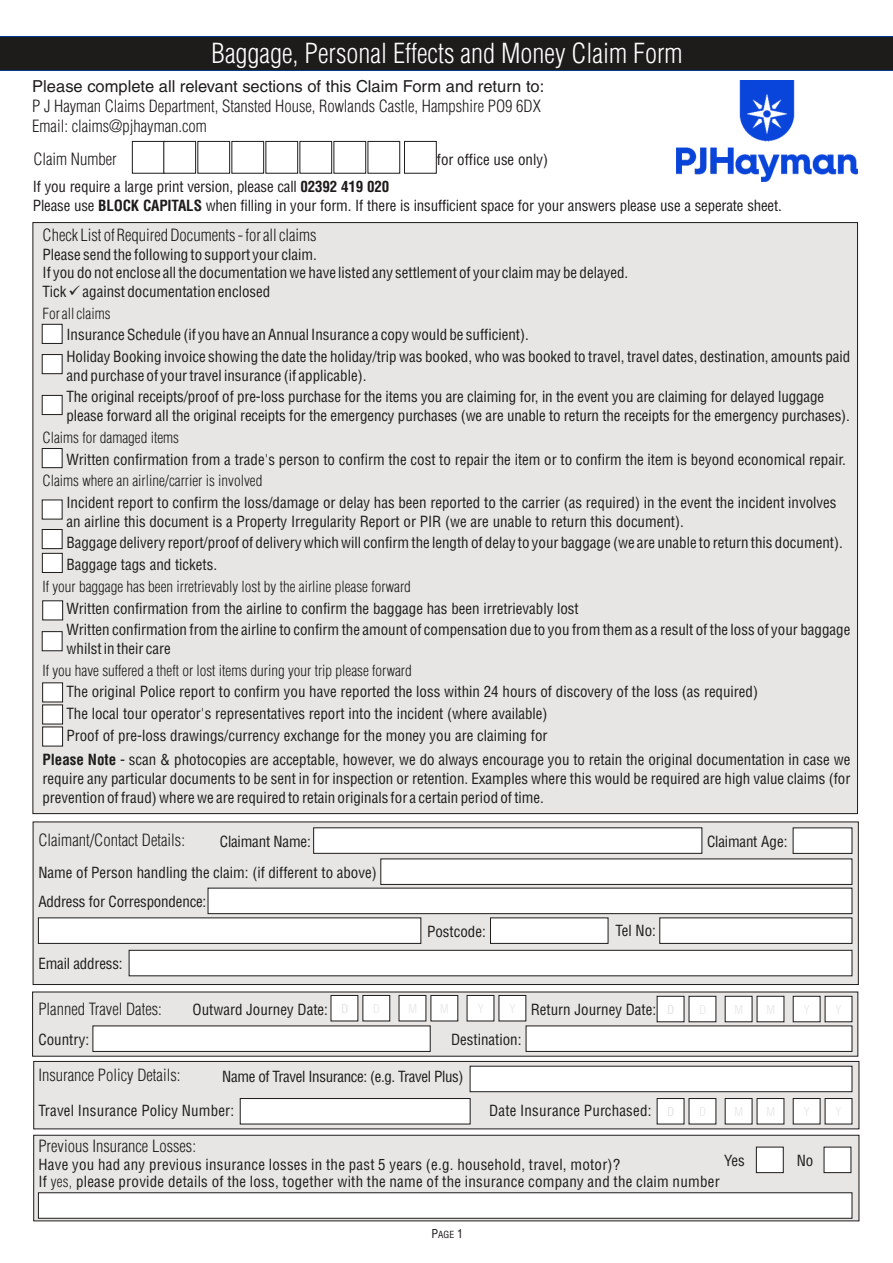
<style>
.page{position:relative;width:893px;height:1263px;background:#fff}
.page>*{position:absolute;margin:0;border:0;box-sizing:border-box;transform-origin:0 0}
.t1{font:300 condensed 27px "Helvetica";color:#fff}
.t2{font:300 condensed 16.5px/20.4px "Helvetica";color:#1e1c1b}
.t3{font:16.5px "Helvetica CE";color:#1e1c1b}
.t4{font:condensed 15px/18.6px "Helvetica CE";color:#1e1c1b}
.t5{font:300 condensed 15px "Helvetica";color:#1e1c1b}
.t6{font:condensed 15px "Helvetica CE";letter-spacing:-.025em;color:#1e1c1b}
.t7{font:300 condensed 12px "Helvetica";color:#e8e5e5}
.t8{font:condensed 9.6px "Helvetica CE";color:#1e1c1b}
.s1{font-weight:700}
.s2{font-family:"Helvetica";font-weight:300}
.s3{font-size:12px}
</style>
<div class="page">
<div style="left:32px;top:222px;width:826px;height:592px;background:#e8e5e5"></div>
<div style="left:0;top:36px;width:893px;height:35px;background:#1e1c1b"></div>
<svg style="left:132px;top:141px;width:305px;height:33px"></svg>
<svg style="left:42px;top:324px;width:20px;height:20px"></svg>
<svg style="left:42px;top:354px;width:20px;height:20px"></svg>
<svg style="left:42px;top:395px;width:20px;height:20px"></svg>
<svg style="left:42px;top:448px;width:20px;height:20px"></svg>
<svg style="left:42px;top:500px;width:20px;height:19px"></svg>
<svg style="left:42px;top:529px;width:21px;height:44px"></svg>
<svg style="left:42px;top:600px;width:21px;height:20px"></svg>
<svg style="left:42px;top:631px;width:20px;height:20px"></svg>
<svg style="left:42px;top:682px;width:21px;height:64px"></svg>
<svg style="left:32px;top:821px;width:827px;height:164px;background:#d1cfce"></svg>
<svg style="left:129px;top:950px;width:723px;height:26px"></svg>
<svg style="left:38px;top:827px;width:814px;height:117px"></svg>
<svg style="left:32px;top:991px;width:827px;height:66px;background:#c9c6c6"></svg>
<svg style="left:33px;top:1061px;width:827px;height:69px;background:#cbc8c8"></svg>
<svg style="left:93px;top:995px;width:365px;height:57px"></svg>
<svg style="left:113px;top:1066px;width:739px;height:58px"></svg>
<svg style="left:467px;top:995px;width:385px;height:57px"></svg>
<svg style="left:33px;top:1134px;width:827px;height:87px;background:#dfdcdc"></svg>
<svg style="left:38px;top:1192px;width:814px;height:26px"></svg>
<svg style="left:824px;top:1147px;width:27px;height:26px"></svg>
<svg style="left:756px;top:1147px;width:28px;height:26px"></svg>
<img style="left:677px;top:80px;width:180px;height:102px">
<h1 class="t1" style="left:212px;top:42px;width:472px">Baggage, Personal Effects and Money Claim Form</h1>
<p class="t3" style="left:32px;top:79px;width:514px">Please complete all relevant sections of this Claim Form and return to:</p>
<p class="t2" style="left:32px;top:97px;width:510px">P J Hayman Claims Department, Stansted House, Rowlands Castle, Hampshire PO9 6DX<br>Email: claims@pjhayman.com</p>
<p class="t2" style="left:33px;top:150px;width:85px">Claim Number</p>
<p class="t4" style="left:432px;top:151px;width:118px">(for office use only)</p>
<p class="t4" style="left:33px;top:179px;width:751px">If you require a large print version, please call <span class="s1">02392 419 020<br></span>Please use <span class="s1">BLOCK CAPITALS</span> when filling in your form. If there is insufficient space for your answers please use a seperate sheet.</p>
<p class="t2" style="left:43px;top:226px;width:276px">Check List of Required Documents - for all claims</p>
<p class="t4" style="left:42px;top:247px;width:587px">Please send the following to support your claim.<br>If you do not enclose all the documentation we have listed any settlement of your claim may be delayed.<br>Tick ✓against documentation enclosed</p>
<p class="t5" style="left:42px;top:307px;width:70px">For all claims</p>
<p class="t4" style="left:66px;top:326px;width:785px;line-height:21.8px">Insurance Schedule (if you have an Annual Insurance a copy would be sufficient).<br>Holiday Booking invoice showing the date the holiday/trip was booked, who was booked to travel, travel dates, destination, amounts paid</p>
<p class="t4" style="left:66px;top:366px;width:759px;line-height:21.8px">and purchase of your travel insurance (if applicable).<br>The original receipts/proof of pre-loss purchase for the items you are claiming for, in the event you are claiming for delayed luggage</p>
<p class="t4" style="left:67px;top:408px;width:785px">please forward all the original receipts for the emergency purchases (we are unable to return the receipts for the emergency purchases).</p>
<p class="t5" style="left:42px;top:431px;width:138px">Claims for damaged items</p>
<p class="t4" style="left:66px;top:451px;width:781px">Written confirmation from a trade's person to confirm the cost to repair the item or to confirm the item is beyond economical repair.</p>
<p class="t5" style="left:42px;top:475px;width:221px">Claims where an airline/carrier is involved</p>
<p class="t4" style="left:66px;top:495px;width:772px">Incident report to confirm the loss/damage or delay has been reported to the carrier (as required) in the event the incident involves an airline this document is a Property Irregularity Report or PIR (we are unable to return this document).</p>
<p class="t4" style="left:66px;top:534px;width:778px;line-height:21.8px">Baggage delivery report/proof of delivery which will confirm the length of delay to your baggage (we are unable to return this document).<br>Baggage tags and tickets.</p>
<p class="t5" style="left:42px;top:580px;width:370px">If your baggage has been irretrievably lost by the airline please forward</p>
<p class="t4" style="left:66px;top:599px;width:785px;line-height:21.8px">Written confirmation from the airline to confirm the baggage has been irretrievably lost<br>Written confirmation from the airline to confirm the amount of compensation due to you from them as a result of the loss of your baggage</p>
<p class="t4" style="left:67px;top:641px;width:106px">whilst in their care</p>
<p class="t5" style="left:42px;top:664px;width:371px">If you have suffered a theft or lost items during your trip please forward</p>
<p class="t4" style="left:66px;top:683px;width:693px;line-height:21.8px">The original Police report to confirm you have reported the loss within 24 hours of discovery of the loss (as required)<br>The local tour operator's representatives report into the incident (where available)<br>Proof of pre-loss drawings/currency exchange for the money you are claiming for</p>
<p class="t4" style="left:42px;top:752px;width:809px;text-align:justify"><span class="s1">Please Note</span> - scan &amp; photocopies are acceptable, however, we do always encourage you to retain the original documentation in case we require any particular documents to be sent in for inspection or retention. Examples where this would be required are high value claims (for prevention of fraud) where we are required to retain originals for a certain period of time.</p>
<p class="t2" style="left:38px;top:832px;width:148px">Claimant/Contact Details:</p>
<p class="t4" style="left:220px;top:834px;width:92px">Claimant Name:</p>
<p class="t4" style="left:38px;top:865px;width:340px">Name of Person handling the claim: (if different to above)</p>
<p class="t4" style="left:38px;top:894px;width:169px">Address for Correspondence:</p>
<p class="t4" style="left:38px;top:956px;width:86px">Email address:</p>
<p class="t2" style="left:38px;top:1000px;width:125px">Planned Travel Dates:</p>
<p class="t4" style="left:193px;top:1002px;width:137px">Outward Journey Date:</p>
<p class="t4" style="left:427px;top:924px;width:60px">Postcode:</p>
<p class="t4" style="left:615px;top:923px;width:42px">Tel No:</p>
<p class="t7" style="left:341px;top:1004px;width:8px">D</p>
<p class="t7" style="left:667px;top:1004px;width:8px">D</p>
<p class="t7" style="left:440px;top:1004px;width:10px">M</p>
<p class="t4" style="left:531px;top:1002px;width:127px">Return Journey Date:</p>
<p class="t4" style="left:38px;top:1032px;width:52px">Country:</p>
<p class="t4" style="left:451px;top:1032px;width:72px">Destination:</p>
<p class="t4" style="left:707px;top:833px;width:82px">Claimant Age:</p>
<p class="t2" style="left:38px;top:1066px;width:144px">Insurance Policy Details:</p>
<p class="t6" style="left:222px;top:1070px;width:243px">Name of Travel Insurance: (e.g. Travel Plus)</p>
<p class="t4" style="left:38px;top:1103px;width:197px">Travel Insurance Policy Number:</p>
<p class="t4" style="left:489px;top:1103px;width:164px">Date Insurance Purchased:</p>
<p class="t2" style="left:38px;top:1137px;width:159px">Previous Insurance Losses:</p>
<p class="t4" style="left:38px;top:1157px;width:683px;line-height:17.1px">Have you had any previous insurance losses in the past 5 years (e.g. household, travel, motor)?<br>If <span class="s2">yes,</span> please provide details of the loss, together with the name of the insurance company and the claim number</p>
<p class="t7" style="left:667px;top:1107px;width:8px">D</p>
<p class="t4" style="left:724px;top:1153px;width:22px">Yes</p>
<p class="t4" style="left:797px;top:1153px;width:18px">No</p>
<p class="t8" style="left:431px;top:1230px;width:33px"><span class="s3">P</span>AGE <span class="s3">1</span></p>
</div>
